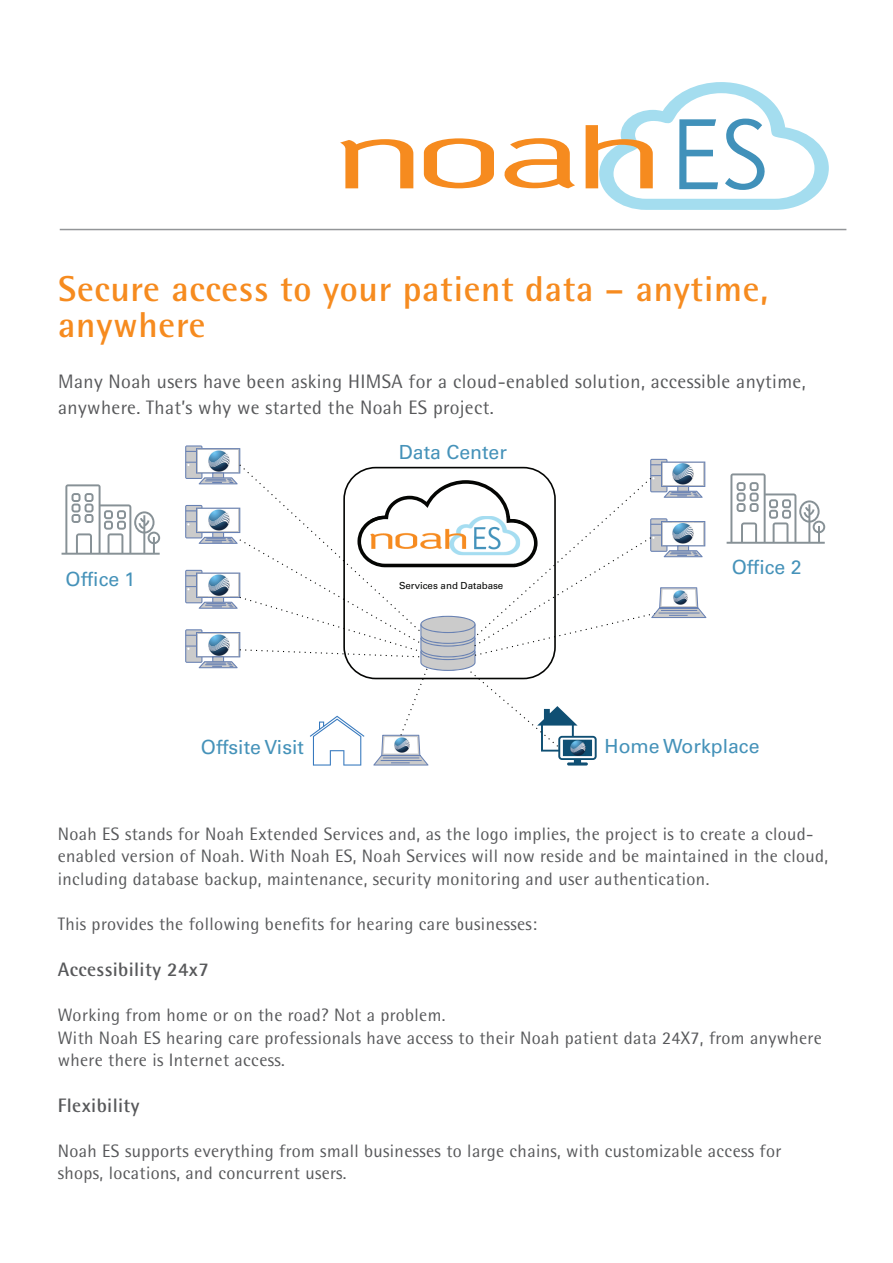
<style>
.page{position:relative;width:893px;height:1263px;background:#fff}
.page>*{position:absolute;margin:0;border:0;box-sizing:border-box;transform-origin:0 0}
.t1{font:700 36px/36px "Rotis Semi Sans";letter-spacing:.02em;color:#f68b1f}
.t2{font:19.5px/25.5px "Rotis Semi Sans";letter-spacing:.02em;color:#57585a}
.t3{font:19.5px "Univers";color:#4592b9}
.t4{font:700 19.5px "Rotis Semi Sans";letter-spacing:.02em;color:#57585a}
.t5{font:18px/22.5px "Rotis Semi Sans";letter-spacing:.02em;color:#57585a}
.t6{font:9.75px "Univers";color:#040503}
</style>
<div class="page">
<hr style="left:60px;top:229px;width:786px;height:1px;background:#939598">
<svg style="left:340px;top:139px;width:73px;height:49px"></svg>
<svg style="left:424px;top:138px;width:70px;height:50px"></svg>
<svg style="left:504px;top:138px;width:71px;height:50px"></svg>
<svg style="left:586px;top:82px;width:243px;height:128px"></svg>
<svg style="left:62px;top:484px;width:98px;height:71px"></svg>
<svg style="left:727px;top:473px;width:98px;height:71px"></svg>
<svg style="left:185px;top:445px;width:521px;height:320px"></svg>
<img style="left:673px;top:523px;width:21px;height:21px">
<img style="left:673px;top:590px;width:15px;height:15px">
<img style="left:395px;top:738px;width:15px;height:14px">
<img style="left:571px;top:740px;width:15px;height:15px">
<p class="t1" style="left:58px;top:270px;width:711px">Secure access to your patient data – anytime, anywhere</p>
<p class="t2" style="left:58px;top:369px;width:749px">Many Noah users have been asking HIMSA for a cloud-enabled solution, accessible anytime, anywhere. That’s why we started the Noah ES project.</p>
<p class="t3" style="left:399px;top:440px;width:110px">Data Center</p>
<p class="t3" style="left:66px;top:567px;width:71px">Office 1</p>
<p class="t6" style="left:399px;top:580px;width:106px">Services and Database</p>
<p class="t3" style="left:732px;top:556px;width:71px">Office 2</p>
<p class="t3" style="left:201px;top:735px;width:105px">Offsite Visit</p>
<p class="t3" style="left:605px;top:734px;width:156px">Home Workplace</p>
<p class="t5" style="left:58px;top:822px;width:772px">Noah ES stands for Noah Extended Services and, as the logo implies, the project is to create a cloud&shy;enabled version of Noah. With Noah ES, Noah Services will now reside and be maintained in the cloud, including database backup, maintenance, security monitoring and user authentication.</p>
<p class="t5" style="left:58px;top:912px;width:481px">This provides the following benefits for hearing care businesses:</p>
<p class="t4" style="left:58px;top:958px;width:153px">Accessibility 24x7</p>
<p class="t5" style="left:58px;top:1004px;width:765px">Working from home or on the road? Not a problem.<br>With Noah ES hearing care professionals have access to their Noah patient data 24X7, from anywhere where there is Internet access.</p>
<p class="t4" style="left:58px;top:1093px;width:83px">Flexibility</p>
<p class="t5" style="left:58px;top:1139px;width:725px">Noah ES supports everything from small businesses to large chains, with customizable access for shops, locations, and concurrent users.</p>
</div>
